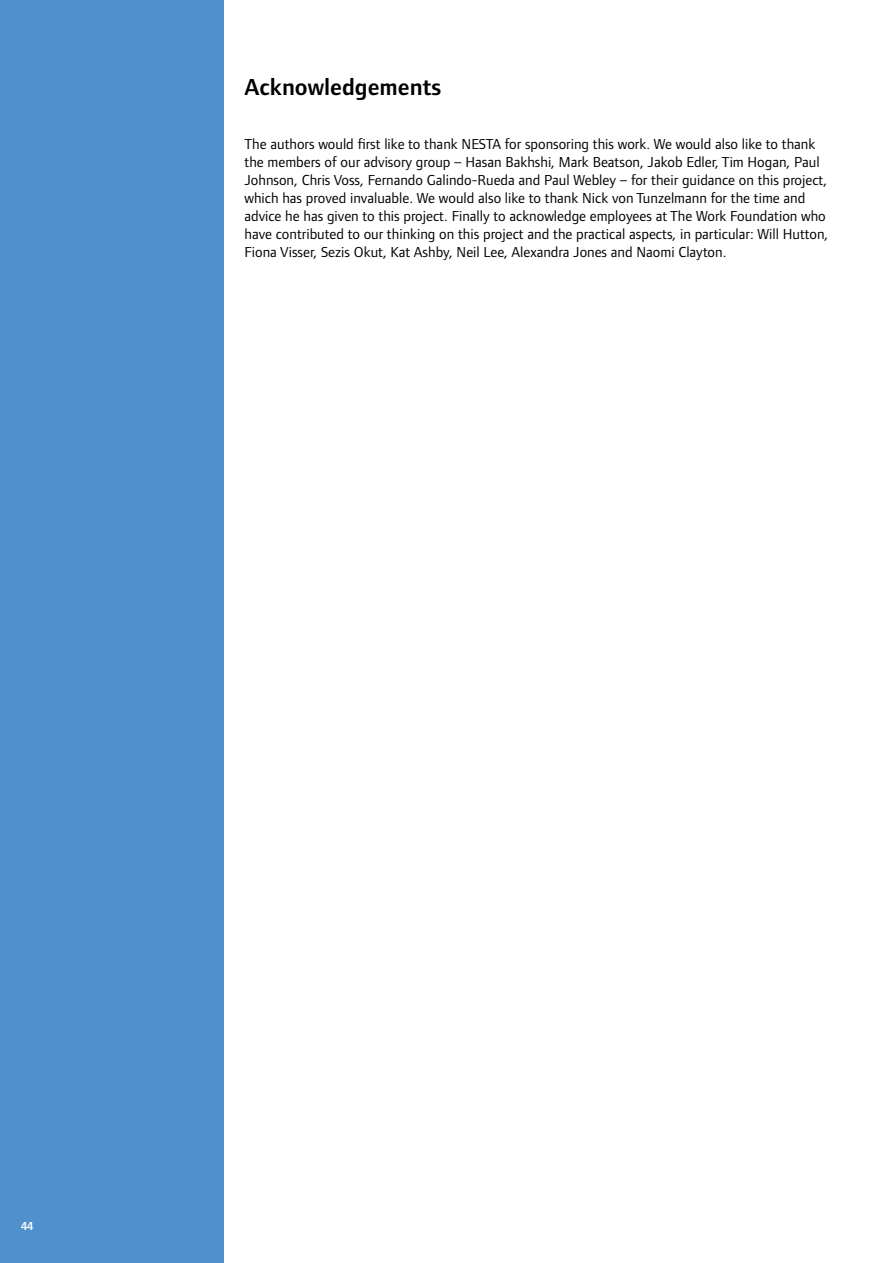
<style>
.page{position:relative;width:893px;height:1263px;background:#fff}
.page>*{position:absolute;margin:0;border:0;box-sizing:border-box;transform-origin:0 0}
.t1{font:600 24px "Foundry Form Sans";color:#000}
.t2{font:15px/18px "Foundry Form Sans";color:#000}
.t3{font:600 12px "Foundry Form Sans";color:#fff}
</style>
<div class="page">
<div style="left:0;top:0;width:223px;height:1263px;background:#5091cd"></div>
<h1 class="t1" style="left:244px;top:73px;width:198px">Acknowledgements</h1>
<p class="t2" style="left:244px;top:134px;width:585px">The authors would first like to thank NESTA for sponsoring this work. We would also like to thank the members of our advisory group – Hasan Bakhshi, Mark Beatson, Jakob Edler, Tim Hogan, Paul Johnson, Chris Voss, Fernando Galindo-Rueda and Paul Webley – for their guidance on this project, which has proved invaluable. We would also like to thank Nick von Tunzelmann for the time and advice he has given to this project. Finally to acknowledge employees at The Work Foundation who have contributed to our thinking on this project and the practical aspects, in particular: Will Hutton, Fiona Visser, Sezis Okut, Kat Ashby, Neil Lee, Alexandra Jones and Naomi Clayton.</p>
<p class="t3" style="left:21px;top:1219px;width:13px">44</p>
</div>
